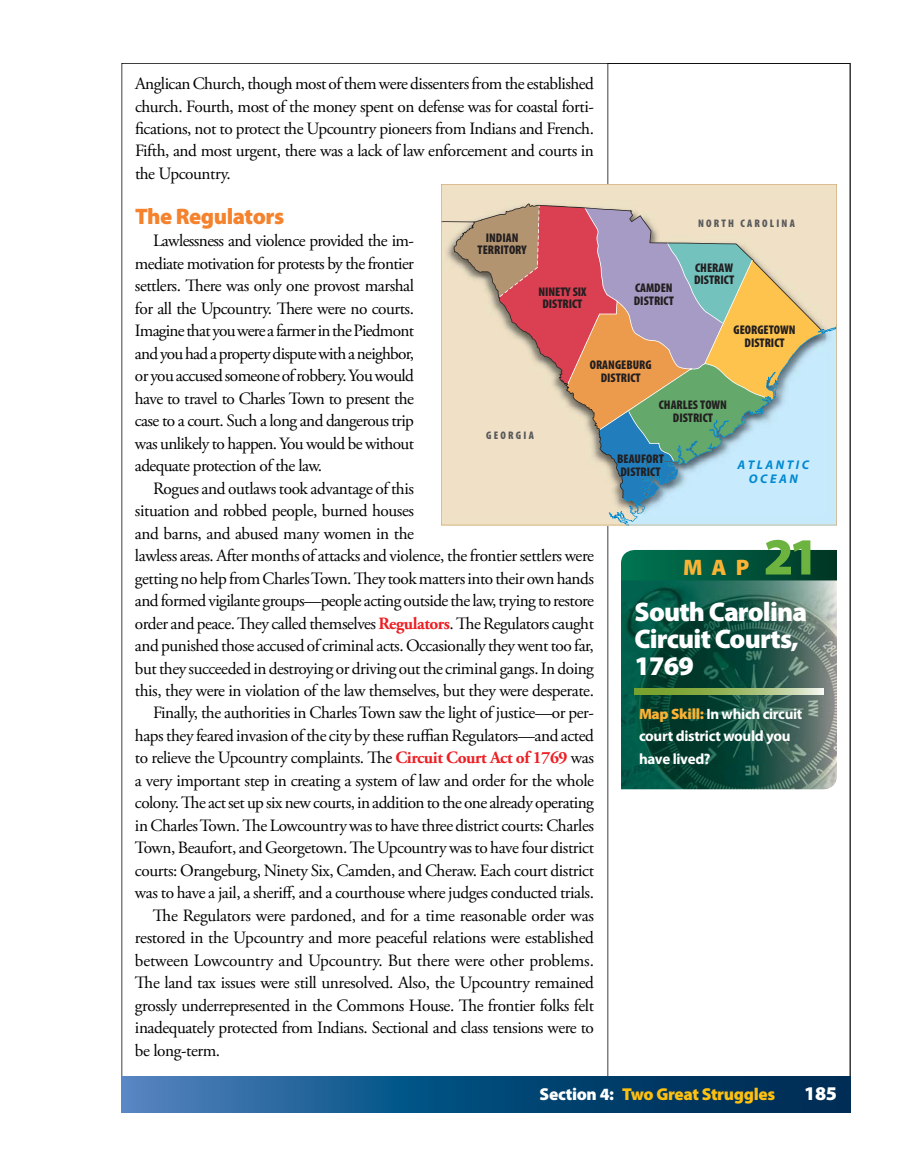
<style>
.page{position:relative;width:918px;height:1175px;background:#fff}
.page>*{position:absolute;margin:0;border:0;box-sizing:border-box;transform-origin:0 0}
.t1{font:900 52.5px "Myriad Pro";color:#6cb33f}
.t2{font:900 27px/27px "Myriad Pro";letter-spacing:-.03em;color:#fff}
.t3{font:900 22.5px "Myriad Pro";letter-spacing:-.02em;color:#f5822d}
.t4{font:900 22.5px "Myriad Pro";color:#fcb333}
.t5{font:900 19.5px "Myriad Pro";color:#fff}
.t6{font:17.25px/22.5px "Adobe Garamond Pro";letter-spacing:-.025em;color:#000;text-align:justify}
.t7{font:900 17.25px "Myriad Pro";letter-spacing:-.02em;color:#fec00f}
.t8{font:700 15px/22.5px "Myriad Pro";letter-spacing:-.02em;color:#fff}
.t9{font:900 condensed 12.6px/12.6px "Myriad Pro";color:#231f20;text-align:center}
.t10{font:italic 700 12.6px/14.2px "Myriad Pro";letter-spacing:.2em;color:#0089d0;text-align:center}
.t11{font:900 condensed 10.95px "Myriad Pro";letter-spacing:.2em;color:#58595b}
.s1{font-weight:700;color:#ed1f24}
.s2{font-weight:900;color:#fcb333}
.s3{color:#fff}
</style>
<div class="page">
<svg style="left:608px;top:63px;width:242px;height:1013px"></svg>
<svg style="left:122px;top:1076px;width:728px;height:36px"></svg>
<img style="left:621px;top:580px;width:216px;height:209px">
<svg style="left:634px;top:689px;width:190px;height:6px"></svg>
<svg style="left:621px;top:550px;width:216px;height:30px"></svg>
<svg style="left:441px;top:184px;width:396px;height:341px"></svg>
<p class="t6" style="left:135px;top:74px;width:461px">Anglican Church, though most of them were dissenters from the established church. Fourth, most of the money spent on defense was for coastal forti&shy;fications, not to protect the Upcountry pioneers from Indians and French.<br>Fifth, and most urgent, there was a lack of law enforcement and courts in the Upcountry.</p>
<h3 class="t3" style="left:135px;top:208px;width:151px">The Regulators</h3>
<p class="t6" style="left:135px;top:231px;width:281px;text-indent:18px">Lawlessness and violence provided the im&shy;mediate motivation for protests by the frontier settlers. There was only one provost marshal for all the Upcountry. There were no courts.<br>Imagine that you were a farmer in the Piedmont and you had a property dispute with a neighbor, or you accused someone of robbery. You would have to travel to Charles Town to present the case to a court. Such a long and dangerous trip was unlikely to happen. You would be without adequate protection of the law.</p>
<p class="t6" style="left:153px;top:478px;width:263px">Rogues and outlaws took advantage of this</p>
<p class="t6" style="left:135px;top:501px;width:281px">situation and robbed people, burned houses</p>
<p class="t6" style="left:135px;top:523px;width:281px">and barns, and abused many women in the</p>
<p class="t6" style="left:135px;top:546px;width:461px">lawless areas. After months of attacks and violence, the frontier settlers were</p>
<p class="t6" style="left:135px;top:568px;width:461px">getting no help from Charles Town. They took matters into their own hands</p>
<p class="t6" style="left:135px;top:591px;width:461px">and formed vigilante groups—people acting outside the law, trying to restore</p>
<p class="t6" style="left:135px;top:613px;width:461px">order and peace. They called themselves <span class="s1">Regulators</span>. The Regulators caught</p>
<p class="t6" style="left:135px;top:635px;width:460px">and punished those accused of criminal acts. Occasionally they went too far,</p>
<p class="t6" style="left:135px;top:658px;width:460px">but they succeeded in destroying or driving out the criminal gangs. In doing</p>
<p class="t6" style="left:135px;top:680px;width:461px">this, they were in violation of the law themselves, but they were desperate.</p>
<p class="t6" style="left:153px;top:703px;width:443px">Finally, the authorities in Charles Town saw the light of justice—or per-</p>
<p class="t6" style="left:135px;top:725px;width:461px">haps they feared invasion of the city by these ruffian Regulators—and acted</p>
<p class="t6" style="left:135px;top:748px;width:461px">to relieve the Upcountry complaints. The <span class="s1">Circuit Court Act of 1769</span> was</p>
<p class="t6" style="left:135px;top:770px;width:461px">a very important step in creating a system of law and order for the whole</p>
<p class="t6" style="left:135px;top:793px;width:460px">colony. The act set up six new courts, in addition to the one already operating</p>
<p class="t6" style="left:135px;top:815px;width:461px">in Charles Town. The Lowcountry was to have three district courts: Charles</p>
<p class="t6" style="left:135px;top:838px;width:461px">Town, Beaufort, and Georgetown. The Upcountry was to have four district</p>
<p class="t6" style="left:135px;top:860px;width:461px">courts: Orangeburg, Ninety Six, Camden, and Cheraw. Each court district</p>
<p class="t6" style="left:135px;top:883px;width:461px">was to have a jail, a sheriff, and a courthouse where judges conducted trials.</p>
<p class="t6" style="left:153px;top:905px;width:442px">The Regulators were pardoned, and for a time reasonable order was</p>
<p class="t6" style="left:135px;top:928px;width:461px">restored in the Upcountry and more peaceful relations were established</p>
<p class="t6" style="left:135px;top:950px;width:461px">between Lowcountry and Upcountry. But there were other problems.</p>
<p class="t6" style="left:135px;top:973px;width:461px">The land tax issues were still unresolved. Also, the Upcountry remained</p>
<p class="t6" style="left:135px;top:995px;width:461px">grossly underrepresented in the Commons House. The frontier folks felt</p>
<p class="t6" style="left:135px;top:1017px;width:461px">inadequately protected from Indians. Sectional and class tensions were to</p>
<p class="t6" style="left:135px;top:1040px;width:87px">be long-term.</p>
<p class="t11" style="left:698px;top:219px;width:98px">NORTH CAROLINA</p>
<p class="t9" style="left:478px;top:232px;width:51px">INDIAN<br>TERRITORY</p>
<p class="t9" style="left:694px;top:262px;width:42px;text-align:left">CHERAW<br>DISTRICT</p>
<p class="t9" style="left:634px;top:283px;width:42px;text-align:left">CAMDEN<br>DISTRICT</p>
<p class="t9" style="left:538px;top:287px;width:50px">NINETY SIX<br>DISTRICT</p>
<p class="t9" style="left:734px;top:325px;width:64px">GEORGETOWN<br>DISTRICT</p>
<p class="t9" style="left:590px;top:360px;width:63px">ORANGEBURG<br>DISTRICT</p>
<p class="t9" style="left:659px;top:400px;width:70px">CHARLES TOWN<br>DISTRICT</p>
<p class="t9" style="left:617px;top:454px;width:48px;text-align:left">BEAUFORT<br>DISTRICT</p>
<p class="t11" style="left:486px;top:431px;width:49px">GEORGIA</p>
<p class="t10" style="left:737px;top:458px;width:73px">ATLANTIC<br>OCEAN</p>
<h1 class="t1" style="left:764px;top:537px;width:57px">21</h1>
<h3 class="t4" style="left:683px;top:558px;width:68px">MAP</h3>
<h2 class="t2" style="left:634px;top:601px;width:174px">South Carolina<br>Circuit Courts,<br>1769</h2>
<p class="t8" style="left:639px;top:704px;width:165px"><span class="s2">Map Skill:</span> In which circuit court district would you have lived?</p>
<p class="t7" style="left:540px;top:1087px;width:237px"><span class="s3">Section 4:</span> Two Great Struggles</p>
<p class="t5" style="left:804px;top:1085px;width:34px">185</p>
</div>
